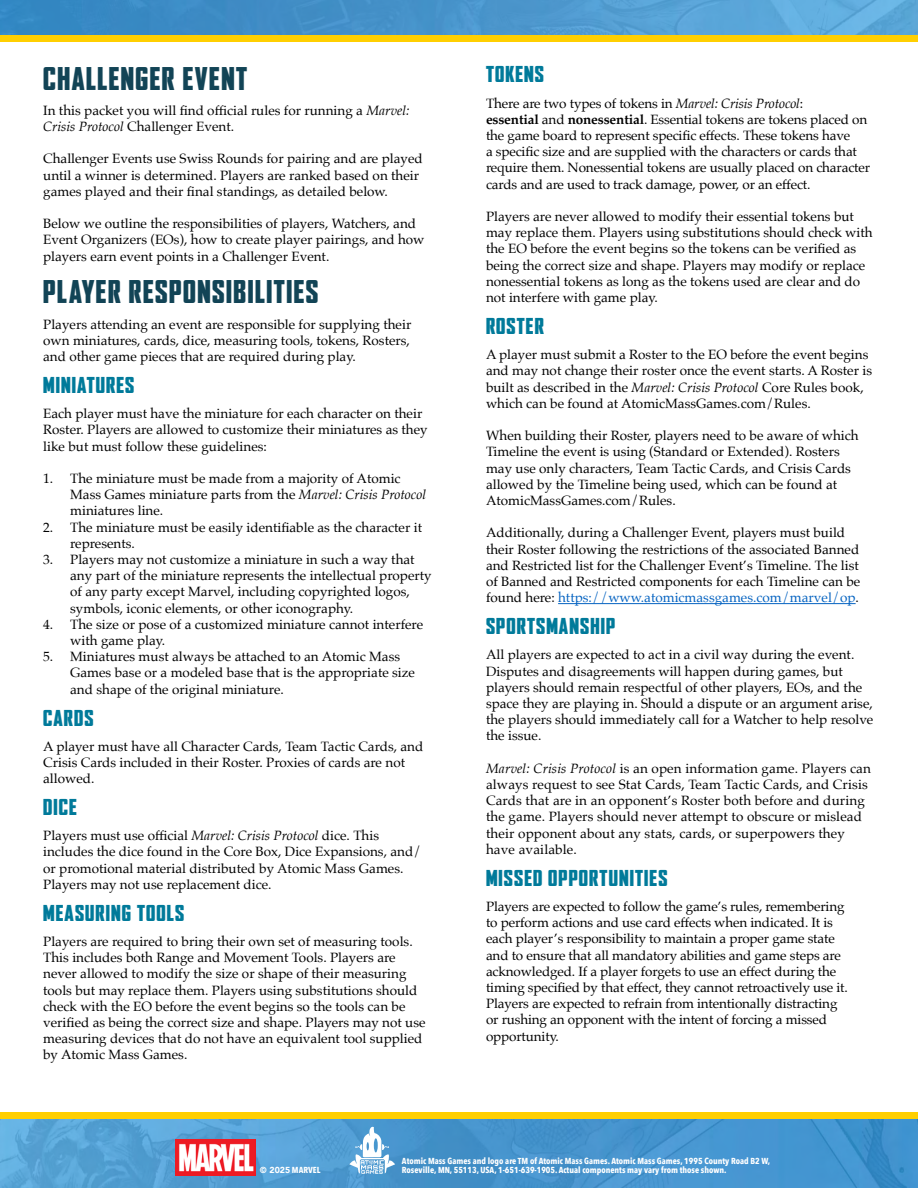
<style>
.page{position:relative;width:918px;height:1188px;background:#fff}
.page>*{position:absolute;margin:0;border:0;box-sizing:border-box;transform-origin:0 0}
.t1{font:900 condensed 30px "Agency FB";letter-spacing:.05em;color:#124456;scale:1.06 1}
.t2{font:900 condensed 21px "Agency FB";letter-spacing:.05em;color:#007a9a;scale:1.1 1}
.t3{font:13.5px/16.2px "Palatino";color:#000}
.t4{font:700 8.7px "Avenir Next Condensed";color:#fff}
.s1{font-style:italic}
.s2{font-weight:700}
.s3{color:#0563c1}
.s4{font-family:"Avenir";font-weight:900}
</style>
<div class="page">
<img style="left:0;top:0;width:918px;height:35px">
<div style="left:0;top:35px;width:918px;height:7px;background:#ffcf01"></div>
<img style="left:0;top:1119px;width:918px;height:69px">
<div style="left:0;top:1112px;width:918px;height:7px;background:#ffcf01"></div>
<hr style="left:558px;top:603px;width:298px;height:1px;background:#0563c1">
<svg style="left:349px;top:1127px;width:46px;height:47px"></svg>
<img style="left:175px;top:1139px;width:81px;height:37px">
<h1 class="t1" style="left:43px;top:62px;width:194px">CHALLENGER EVENT</h1>
<p class="t3" style="left:43px;top:102px;width:368px">In this packet you will find official rules for running a <span class="s1">Marvel:<br>Crisis Protocol</span> Challenger Event.</p>
<p class="t3" style="left:43px;top:151px;width:381px">Challenger Events use Swiss Rounds for pairing and are played until a winner is determined. Players are ranked based on their games played and their final standings, as detailed below.</p>
<p class="t3" style="left:43px;top:216px;width:383px">Below we outline the responsibilities of players, Watchers, and<br>Event Organizers (EOs), how to create player pairings, and how players earn event points in a Challenger Event.</p>
<h1 class="t1" style="left:43px;top:276px;width:261px">PLAYER RESPONSIBILITIES</h1>
<p class="t3" style="left:43px;top:316px;width:370px;text-align:justify">Players attending an event are responsible for supplying their own miniatures, cards, dice, measuring tools, tokens, Rosters, and other game pieces that are required during play.</p>
<h2 class="t2" style="left:43px;top:373px;width:84px">MINIATURES</h2>
<p class="t3" style="left:43px;top:405px;width:386px">Each player must have the miniature for each character on their<br>Roster. Players are allowed to customize their miniatures as they like but must follow these guidelines:</p>
<p class="t3" style="left:70px;top:470px;width:357px;text-indent:-27px">1. The miniature must be made from a majority of Atomic<br>Mass Games miniature parts from the <span class="s1">Marvel: Crisis Protocol </span>miniatures line.</p>
<p class="t3" style="left:70px;top:519px;width:353px;text-indent:-27px">2. The miniature must be easily identifiable as the character it represents.</p>
<p class="t3" style="left:70px;top:551px;width:363px;text-indent:-27px">3. Players may not customize a miniature in such a way that any part of the miniature represents the intellectual property of any party except Marvel, including copyrighted logos, symbols, iconic elements, or other iconography.</p>
<p class="t3" style="left:70px;top:616px;width:354px;text-indent:-27px">4. The size or pose of a customized miniature cannot interfere with game play.</p>
<p class="t3" style="left:70px;top:648px;width:346px;text-indent:-27px">5. Miniatures must always be attached to an Atomic Mass<br>Games base or a modeled base that is the appropriate size and shape of the original miniature.</p>
<h2 class="t2" style="left:43px;top:706px;width:47px">CARDS</h2>
<p class="t3" style="left:43px;top:738px;width:382px">A player must have all Character Cards, Team Tactic Cards, and<br>Crisis Cards included in their Roster. Proxies of cards are not allowed.</p>
<h2 class="t2" style="left:43px;top:796px;width:32px">DICE</h2>
<p class="t3" style="left:43px;top:828px;width:380px">Players must use official <span class="s1">Marvel: Crisis Protocol</span> dice. This includes the dice found in the Core Box, Dice Expansions, and/ or promotional material distributed by Atomic Mass Games.<br>Players may not use replacement dice.</p>
<h2 class="t2" style="left:43px;top:901px;width:130px">MEASURING TOOLS</h2>
<p class="t3" style="left:43px;top:933px;width:384px">Players are required to bring their own set of measuring tools.<br>This includes both Range and Movement Tools. Players are never allowed to modify the size or shape of their measuring tools but may replace them. Players using substitutions should check with the EO before the event begins so the tools can be verified as being the correct size and shape. Players may not use measuring devices that do not have an equivalent tool supplied by Atomic Mass Games.</p>
<h2 class="t2" style="left:486px;top:63px;width:54px">TOKENS</h2>
<p class="t3" style="left:486px;top:95px;width:386px">There are two types of tokens in <span class="s1">Marvel: Crisis Protocol</span>:<br><span class="s2">essential</span> and <span class="s2">nonessential</span>. Essential tokens are tokens placed on the game board to represent specific effects. These tokens have<br>a specific size and are supplied with the characters or cards that require them. Nonessential tokens are usually placed on character cards and are used to track damage, power, or an effect.</p>
<p class="t3" style="left:486px;top:208px;width:388px">Players are never allowed to modify their essential tokens but may replace them. Players using substitutions should check with the EO before the event begins so the tokens can be verified as being the correct size and shape. Players may modify or replace nonessential tokens as long as the tokens used are clear and do not interfere with game play.</p>
<h2 class="t2" style="left:486px;top:314px;width:54px">ROSTER</h2>
<p class="t3" style="left:486px;top:346px;width:388px">A player must submit a Roster to the EO before the event begins and may not change their roster once the event starts. A Roster is built as described in the <span class="s1">Marvel: Crisis Protocol</span> Core Rules book, which can be found at AtomicMassGames.com/Rules.</p>
<p class="t3" style="left:486px;top:427px;width:374px">When building their Roster, players need to be aware of which Timeline the event is using (Standard or Extended). Rosters may use only characters, Team Tactic Cards, and Crisis Cards allowed by the Timeline being used, which can be found at AtomicMassGames.com/Rules.</p>
<p class="t3" style="left:486px;top:525px;width:376px">Additionally, during a Challenger Event, players must build their Roster following the restrictions of the associated Banned and Restricted list for the Challenger Event’s Timeline. The list of Banned and Restricted components for each Timeline can be found here: <span class="s3">https://www.atomicmassgames.com/marvel/op</span>.</p>
<h2 class="t2" style="left:486px;top:615px;width:119px">SPORTSMANSHIP</h2>
<p class="t3" style="left:486px;top:647px;width:389px">All players are expected to act in a civil way during the event.<br>Disputes and disagreements will happen during games, but players should remain respectful of other players, EOs, and the space they are playing in. Should a dispute or an argument arise, the players should immediately call for a Watcher to help resolve the issue.</p>
<p class="t3" style="left:486px;top:760px;width:387px"><span class="s1">Marvel: Crisis Protocol</span> is an open information game. Players can always request to see Stat Cards, Team Tactic Cards, and Crisis Cards that are in an opponent’s Roster both before and during the game. Players should never attempt to obscure or mislead their opponent about any stats, cards, or superpowers they have available.</p>
<h2 class="t2" style="left:486px;top:866px;width:166px">MISSED OPPORTUNITIES</h2>
<p class="t3" style="left:486px;top:898px;width:363px">Players are expected to follow the game’s rules, remembering to perform actions and use card effects when indicated. It is each player’s responsibility to maintain a proper game state and to ensure that all mandatory abilities and game steps are acknowledged. If a player forgets to use an effect during the timing specified by that effect, they cannot retroactively use it.<br>Players are expected to refrain from intentionally distracting or rushing an opponent with the intent of forcing a missed opportunity.</p>
<p class="t4" style="left:402px;top:1156px;width:370px">Atomic Mass Games and logo are TM of Atomic Mass Games. Atomic Mass Games, 1995 County Road B2 W,</p>
<p class="t4" style="left:260px;top:1165px;width:62px"><span class="s4">© 2025</span> MARVEL</p>
<p class="t4" style="left:402px;top:1165px;width:326px">Roseville, MN, 55113, USA, 1-651-639-1905. Actual components may vary from those shown.</p>
</div>
